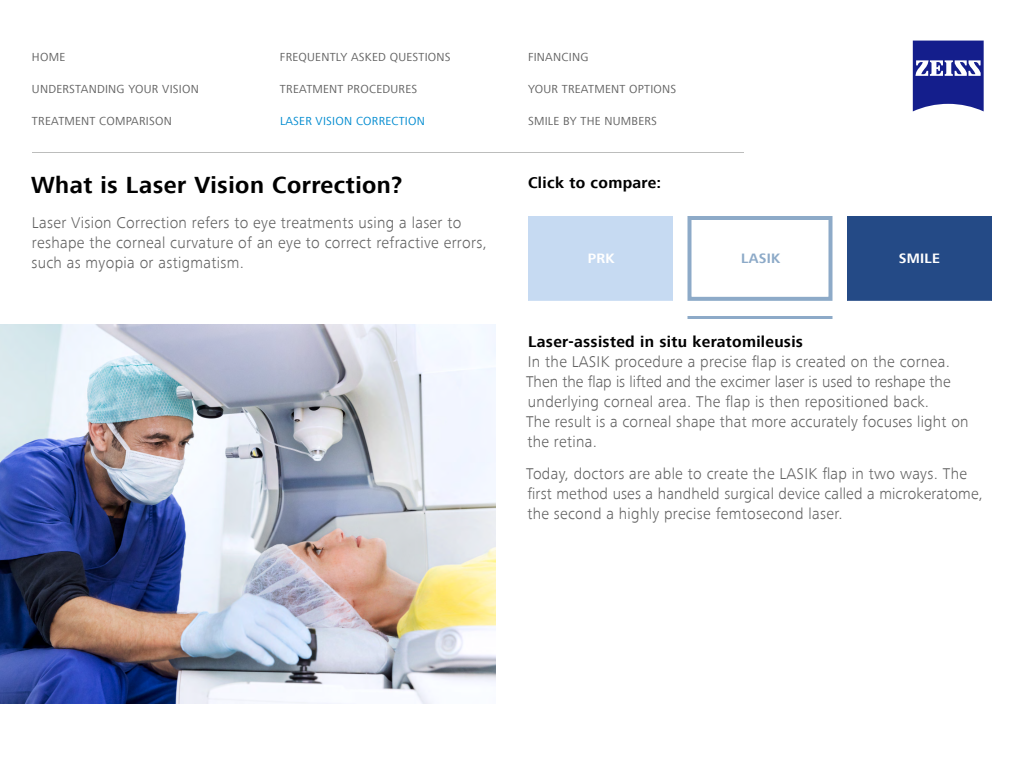
<style>
.page{position:relative;width:1024px;height:768px;background:#fff}
.page>*{position:absolute;margin:0;border:0;box-sizing:border-box;transform-origin:0 0}
.t1{font:700 24px "ZEISS Frutiger Next W1 G";letter-spacing:.02em;color:#000}
.t2{font:300 16px/20px "ZEISS Frutiger Next W1 G";letter-spacing:.02em;color:#626262}
.t3{font:700 16px "ZEISS Frutiger Next W1 G";letter-spacing:.02em;color:#000}
.t4{font:700 14px "ZEISS Frutiger Next W1 G";letter-spacing:.02em;color:#fff}
.t5{font:700 14px "ZEISS Frutiger Next W1 G";letter-spacing:.015em;color:#8daac8}
.t6{font:12px "ZEISS Frutiger Next W1 G";letter-spacing:.02em;color:#626262}
.t7{font:12px "ZEISS Frutiger Next W1 G";letter-spacing:.02em;color:#008bd0}
</style>
<div class="page">
<hr style="left:32px;top:152px;width:712px;height:1px;background:#bcbdbc">
<div style="left:528px;top:216px;width:144px;height:84px;background:#c6daf2"></div>
<div style="left:528px;top:216px;width:145px;height:85px;border:1px solid #c6daf2"></div>
<div style="left:688px;top:216px;width:144px;height:85px;border:4px solid #8daac8"></div>
<div style="left:848px;top:216px;width:144px;height:84px;background:#244a86"></div>
<div style="left:847px;top:216px;width:145px;height:85px;border:1px solid #244a86"></div>
<hr style="left:688px;top:316px;width:144px;height:3px;background:#8daac8">
<img style="left:0;top:324px;width:496px;height:380px">
<svg style="left:913px;top:41px;width:71px;height:70px;background:#4149a2"></svg>
<p class="t6" style="left:32px;top:50px;width:35px">HOME</p>
<p class="t6" style="left:280px;top:50px;width:172px">FREQUENTLY ASKED QUESTIONS</p>
<p class="t6" style="left:528px;top:50px;width:62px">FINANCING</p>
<p class="t6" style="left:32px;top:82px;width:168px">UNDERSTANDING YOUR VISION</p>
<p class="t6" style="left:280px;top:82px;width:139px">TREATMENT PROCEDURES</p>
<p class="t6" style="left:528px;top:82px;width:150px">YOUR TREATMENT OPTIONS</p>
<p class="t6" style="left:32px;top:114px;width:141px">TREATMENT COMPARISON</p>
<p class="t7" style="left:280px;top:114px;width:146px">LASER VISION CORRECTION</p>
<p class="t6" style="left:528px;top:114px;width:131px">SMILE BY THE NUMBERS</p>
<h1 class="t1" style="left:31px;top:172px;width:373px">What is Laser Vision Correction?</h1>
<p class="t3" style="left:528px;top:173px;width:135px">Click to compare:</p>
<p class="t2" style="left:32px;top:212px;width:457px">Laser Vision Correction refers to eye treatments using a laser to reshape the corneal curvature of an eye to correct refractive errors, such as myopia or astigmatism.</p>
<p class="t4" style="left:588px;top:251px;width:29px">PRK</p>
<p class="t5" style="left:741px;top:251px;width:41px">LASIK</p>
<p class="t4" style="left:899px;top:251px;width:43px">SMILE</p>
<p class="t3" style="left:528px;top:332px;width:276px">Laser-assisted in situ keratomileusis</p>
<p class="t2" style="left:526px;top:351px;width:444px">In the LASIK procedure a precise flap is created on the cornea.<br>Then the flap is lifted and the excimer laser is used to reshape the underlying corneal area. The flap is then repositioned back.<br>The result is a corneal shape that more accurately focuses light on the retina.</p>
<p class="t2" style="left:526px;top:463px;width:459px">Today, doctors are able to create the LASIK flap in two ways. The first method uses a handheld surgical device called a microkeratome, the second a highly precise femtosecond laser.</p>
</div>
